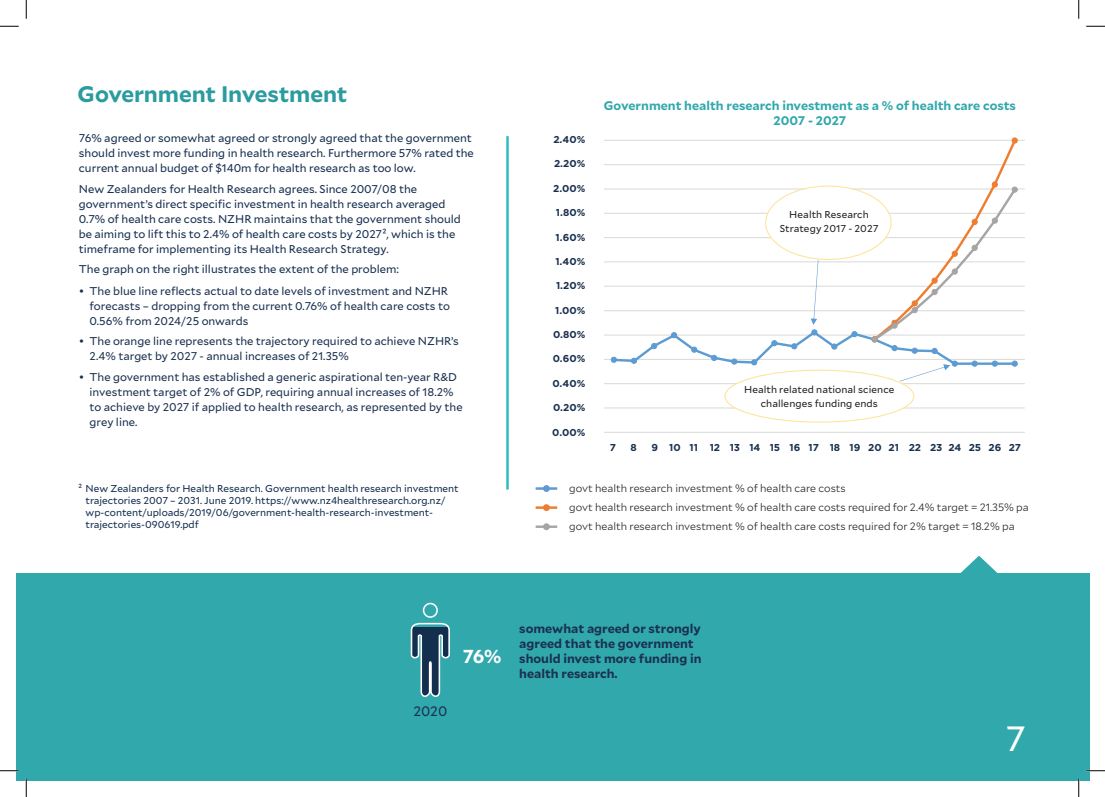
<style>
.page{position:relative;width:1105px;height:797px;background:#fff}
.page>*{position:absolute;margin:0;border:0;box-sizing:border-box;transform-origin:0 0}
.t1{font:35px "Mallory";color:#fff}
.t2{font:700 22.5px "Mallory";letter-spacing:-.005em;color:#2a9b9f}
.t3{font:700 18.75px "Mallory";color:#fff}
.t4{font:13.75px "Mallory";color:#1a304f}
.t5{font:700 12.5px/15px "Mallory";color:#1a304f}
.t6{font:700 12.5px/15px "Mallory";color:#30a8ac;text-align:center}
.t7{font:11.25px/15px "Mallory";color:#152e4f}
.t8{font:11.25px/15px "Mallory";color:#1a304f}
.t9{font:300 10.62px/19px "Mallory";color:#231f20}
.t10{font:10px/12px "Mallory";color:#142e4e}
.t11{font:700 10px "Gotham";color:#1a304f}
.t12{font:10px/13.8px "Mallory";letter-spacing:.005em;color:#231f20;text-align:center}
</style>
<div class="page">
<div style="left:16px;top:573px;width:1073px;height:208px;background:#30a8ac"></div>
<svg style="left:960px;top:555px;width:38px;height:18px"></svg>
<hr style="left:506px;top:136px;width:3px;height:353px;background:#31bcc4">
<svg style="left:410px;top:622px;width:40px;height:75px"></svg>
<div style="left:423px;top:602px;width:15px;height:16px;border:2px solid #fff;border-radius:50%"></div>
<hr style="left:536px;top:487px;width:21px;height:3px;background:#5f9ad2">
<div style="left:543px;top:485px;width:7px;height:7px;background:#5f9ad2;border-radius:50%"></div>
<hr style="left:536px;top:506px;width:21px;height:3px;background:#ee7e2f">
<div style="left:543px;top:504px;width:7px;height:7px;background:#ee7e2f;border-radius:50%"></div>
<hr style="left:536px;top:525px;width:21px;height:3px;background:#a6a5a5">
<div style="left:543px;top:523px;width:7px;height:7px;background:#a6a5a5;border-radius:50%"></div>
<hr style="left:604px;top:140px;width:421px;height:1px;background:#d9d9d8">
<hr style="left:604px;top:164px;width:421px;height:1px;background:#d9d9d8">
<hr style="left:604px;top:188px;width:421px;height:1px;background:#d9d9d8">
<hr style="left:604px;top:213px;width:421px;height:1px;background:#d9d9d8">
<hr style="left:604px;top:237px;width:421px;height:1px;background:#d9d9d8">
<hr style="left:604px;top:261px;width:421px;height:1px;background:#d9d9d8">
<hr style="left:604px;top:286px;width:421px;height:1px;background:#d9d9d8">
<hr style="left:604px;top:310px;width:421px;height:1px;background:#d9d9d8">
<hr style="left:604px;top:334px;width:421px;height:1px;background:#d9d9d8">
<hr style="left:604px;top:359px;width:421px;height:1px;background:#d9d9d8">
<hr style="left:604px;top:383px;width:421px;height:1px;background:#d9d9d8">
<hr style="left:604px;top:407px;width:421px;height:1px;background:#d9d9d8">
<hr style="left:604px;top:432px;width:421px;height:1px;background:#d9d9d8">
<div style="left:725px;top:370px;width:189px;height:52px;background:#fff;border-radius:50%"></div>
<svg style="left:611px;top:137px;width:407px;height:244px"></svg>
<svg style="left:0;top:25px;width:19px;height:2px"></svg>
<svg style="left:1086px;top:25px;width:19px;height:2px"></svg>
<svg style="left:0;top:770px;width:19px;height:1px"></svg>
<svg style="left:1086px;top:770px;width:19px;height:1px"></svg>
<svg style="left:25px;top:0;width:2px;height:19px"></svg>
<svg style="left:25px;top:778px;width:2px;height:19px"></svg>
<svg style="left:1078px;top:0;width:1px;height:19px"></svg>
<svg style="left:1078px;top:778px;width:1px;height:19px"></svg>
<h2 class="t2" style="left:78px;top:77px;width:271px">Government Investment</h2>
<p class="t7" style="left:79px;top:130px;width:396px">76% agreed or somewhat agreed or strongly agreed that the government should invest more funding in health research. Furthermore 57% rated the current annual budget of $140m for health research as too low.</p>
<p class="t7" style="left:79px;top:180px;width:383px">New Zealanders for Health Research agrees. Since 2007/08 the government’s direct specific investment in health research averaged 0.7% of health care costs. NZHR maintains that the government should be aiming to lift this to 2.4% of health care costs by 20272, which is the timeframe for implementing its Health Research Strategy.</p>
<p class="t7" style="left:79px;top:261px;width:322px">The graph on the right illustrates the extent of the problem:</p>
<p class="t8" style="left:90px;top:283px;width:362px;text-indent:-11px">• The blue line reflects actual to date levels of investment and NZHR forecasts – dropping from the current 0.76% of health care costs to<br>0.56% from 2024/25 onwards</p>
<p class="t8" style="left:90px;top:333px;width:371px;text-indent:-11px">• The orange line represents the trajectory required to achieve NZHR’s<br>2.4% target by 2027 - annual increases of 21.35%</p>
<p class="t8" style="left:90px;top:368px;width:375px;text-indent:-11px">• The government has established a generic aspirational ten-year R&amp;D investment target of 2% of GDP, requiring annual increases of 18.2% to achieve by 2027 if applied to health research, as represented by the grey line.</p>
<p class="t11" style="left:553px;top:133px;width:33px">2.40%</p>
<p class="t11" style="left:554px;top:157px;width:33px">2.20%</p>
<p class="t11" style="left:553px;top:181px;width:34px">2.00%</p>
<p class="t11" style="left:556px;top:206px;width:31px">1.80%</p>
<p class="t11" style="left:556px;top:230px;width:31px">1.60%</p>
<p class="t11" style="left:555px;top:255px;width:31px">1.40%</p>
<p class="t11" style="left:556px;top:279px;width:31px">1.20%</p>
<p class="t11" style="left:555px;top:303px;width:32px">1.00%</p>
<p class="t11" style="left:553px;top:328px;width:34px">0.80%</p>
<p class="t11" style="left:553px;top:352px;width:34px">0.60%</p>
<p class="t11" style="left:552px;top:377px;width:34px">0.40%</p>
<p class="t11" style="left:553px;top:401px;width:34px">0.20%</p>
<p class="t11" style="left:552px;top:425px;width:34px">0.00%</p>
<p class="t6" style="left:604px;top:97px;width:414px">Government health research investment as a % of health care costs<br>2007 - 2027</p>
<p class="t12" style="left:780px;top:207px;width:100px">Health Research<br>Strategy 2017 - 2027</p>
<p class="t12" style="left:744px;top:382px;width:152px">Health related national science challenges funding ends</p>
<p class="t11" style="left:610px;top:441px;width:8px">7</p>
<p class="t11" style="left:630px;top:441px;width:8px">8</p>
<p class="t11" style="left:652px;top:441px;width:371px">9 10 11 12 13 14 15 16 17 18 19 20 21 22 23 24 25 26 27</p>
<p class="t10" style="left:86px;top:482px;width:375px;text-indent:-7px">2 New Zealanders for Health Research. Government health research investment trajectories 2007 – 2031. June 2019. https://www.nz4healthresearch.org.nz/ wp-content/uploads/2019/06/government-health-research-investment&shy;trajectories-090619.pdf</p>
<p class="t9" style="left:569px;top:478px;width:461px">govt health research investment % of health care costs<br>govt health research investment % of health care costs required for 2.4% target = 21.35% pa govt health research investment % of health care costs required for 2% target = 18.2% pa</p>
<h3 class="t3" style="left:463px;top:642px;width:40px">76%</h3>
<p class="t4" style="left:413px;top:701px;width:36px">2020</p>
<p class="t5" style="left:519px;top:620px;width:184px">somewhat agreed or strongly agreed that the government should invest more funding in health research.</p>
<h1 class="t1" style="left:1005px;top:713px;width:22px">7</h1>
</div>
